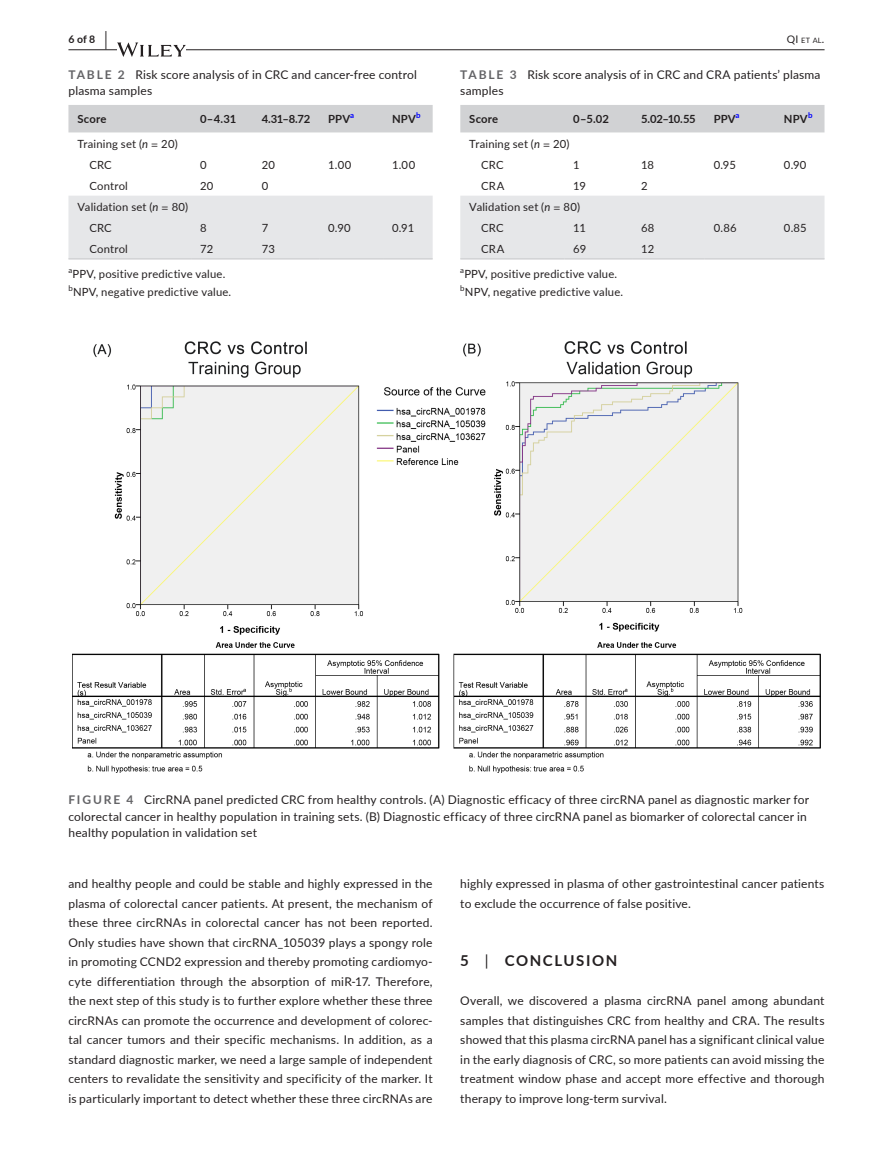
<style>
.page{position:relative;width:893px;height:1174px;background:#fff}
.page>*{position:absolute;margin:0;border:0;box-sizing:border-box;transform-origin:0 0}
.t1{font:700 15px "Lato";letter-spacing:.11em;color:#231f20}
.t2{font:12px/19.5px "Lato";letter-spacing:.015em;color:#231f20}
.t3{font:11.25px/21px "Lato";letter-spacing:.015em;color:#231f20}
.t4{font:700 11.25px "Lato";letter-spacing:.015em;color:#231f20}
.t5{font:700 10.5px "Lato";color:#231f20}
.t6{font:700 7.8px "Lato";color:#00f}
.t7{font:7.8px "Lato";color:#231f20}
.t8{font:7.35px "Lato";color:#231f20}
.s1{font-size:19.5px}
.s2{font-size:10.5px}
.s3{font-weight:700;color:#636366}
.s4{font-style:italic}
.s5{font-family:"STIX";font-style:italic}
.s6{font-weight:400}
</style>
<div class="page">
<hr style="left:68px;top:49px;width:756px;height:1px;background:#231f20">
<svg style="left:117px;top:42px;width:69px;height:15px"></svg>
<div style="left:68px;top:105px;width:365px;height:27px;background:#d1d2d4"></div>
<div style="left:68px;top:196px;width:365px;height:62px;background:#e6e7e9"></div>
<hr style="left:68px;top:258px;width:123px;height:2px;background:#d1d2d4">
<hr style="left:191px;top:258px;width:62px;height:2px;background:#d1d2d4">
<hr style="left:253px;top:258px;width:66px;height:2px;background:#d1d2d4">
<hr style="left:319px;top:258px;width:64px;height:2px;background:#d1d2d4">
<hr style="left:383px;top:258px;width:50px;height:2px;background:#d1d2d4">
<img style="left:72px;top:341px;width:749px;height:431px">
<div style="left:460px;top:105px;width:364px;height:27px;background:#d1d2d4"></div>
<div style="left:460px;top:196px;width:364px;height:62px;background:#e6e7e9"></div>
<hr style="left:460px;top:258px;width:104px;height:2px;background:#d1d2d4">
<hr style="left:564px;top:258px;width:68px;height:2px;background:#d1d2d4">
<hr style="left:632px;top:258px;width:73px;height:2px;background:#d1d2d4">
<hr style="left:705px;top:258px;width:70px;height:2px;background:#d1d2d4">
<hr style="left:775px;top:258px;width:49px;height:2px;background:#d1d2d4">
<p class="t5" style="left:68px;top:31px;width:40px">6 of 8 <span class="s1">|</span></p>
<p class="t8" style="left:787px;top:35px;width:39px"><span class="s2">QI</span> et al<span class="s2">.</span></p>
<p class="t2" style="left:68px;top:66px;width:350px;line-height:16.5px"><span class="s3">TABLE 2</span> Risk score analysis of in CRC and cancer-free control plasma samples</p>
<p class="t4" style="left:77px;top:111px;width:30px">Score</p>
<p class="t4" style="left:200px;top:111px;width:38px">0–4.31</p>
<p class="t4" style="left:262px;top:111px;width:50px">4.31–8.72</p>
<p class="t4" style="left:328px;top:111px;width:24px">PPV</p>
<p class="t6" style="left:350px;top:110px;width:5px">a</p>
<p class="t4" style="left:392px;top:111px;width:25px">NPV</p>
<p class="t6" style="left:416px;top:110px;width:6px">b</p>
<p class="t3" style="left:89px;top:132px;width:90px;text-indent:-12px">Training set (<span class="s4">n</span> <span class="s5">=</span> 20)<br>CRC</p>
<p class="t3" style="left:200px;top:153px;width:8px">0</p>
<p class="t3" style="left:262px;top:153px;width:15px">20</p>
<p class="t3" style="left:328px;top:153px;width:25px">1.00</p>
<p class="t3" style="left:392px;top:153px;width:25px">1.00</p>
<p class="t2" style="left:460px;top:66px;width:362px;line-height:16.5px"><span class="s3">TABLE 3</span> Risk score analysis of in CRC and CRA patients’ plasma samples</p>
<p class="t4" style="left:469px;top:111px;width:30px">Score</p>
<p class="t4" style="left:573px;top:111px;width:37px">0–5.02</p>
<p class="t4" style="left:641px;top:111px;width:56px">5.02–10.55</p>
<p class="t4" style="left:714px;top:111px;width:24px">PPV</p>
<p class="t6" style="left:736px;top:110px;width:5px">a</p>
<p class="t4" style="left:784px;top:111px;width:25px">NPV</p>
<p class="t6" style="left:808px;top:110px;width:6px">b</p>
<p class="t3" style="left:481px;top:132px;width:90px;text-indent:-12px">Training set (<span class="s4">n</span> <span class="s5">=</span> 20)<br>CRC</p>
<p class="t3" style="left:573px;top:153px;width:8px">1</p>
<p class="t3" style="left:641px;top:153px;width:14px">18</p>
<p class="t3" style="left:714px;top:153px;width:24px">0.95</p>
<p class="t3" style="left:784px;top:153px;width:24px">0.90</p>
<p class="t3" style="left:89px;top:175px;width:40px">Control</p>
<p class="t3" style="left:200px;top:175px;width:15px">20</p>
<p class="t3" style="left:262px;top:175px;width:8px">0</p>
<p class="t3" style="left:89px;top:196px;width:100px;text-indent:-12px">Validation set (<span class="s4">n</span> <span class="s5">=</span> 80)<br>CRC</p>
<p class="t3" style="left:200px;top:217px;width:8px">8</p>
<p class="t3" style="left:262px;top:217px;width:8px">7</p>
<p class="t3" style="left:328px;top:217px;width:24px">0.90</p>
<p class="t3" style="left:392px;top:217px;width:24px">0.91</p>
<p class="t3" style="left:481px;top:175px;width:24px">CRA</p>
<p class="t3" style="left:573px;top:175px;width:14px">19</p>
<p class="t3" style="left:641px;top:175px;width:8px">2</p>
<p class="t3" style="left:481px;top:196px;width:100px;text-indent:-12px">Validation set (<span class="s4">n</span> <span class="s5">=</span> 80)<br>CRC</p>
<p class="t3" style="left:573px;top:217px;width:14px">11</p>
<p class="t3" style="left:641px;top:217px;width:15px">68</p>
<p class="t3" style="left:714px;top:217px;width:24px">0.86</p>
<p class="t3" style="left:784px;top:217px;width:24px">0.85</p>
<p class="t3" style="left:89px;top:238px;width:40px">Control</p>
<p class="t3" style="left:200px;top:238px;width:15px">72</p>
<p class="t3" style="left:262px;top:238px;width:15px">73</p>
<p class="t3" style="left:481px;top:238px;width:24px">CRA</p>
<p class="t3" style="left:573px;top:238px;width:14px">69</p>
<p class="t3" style="left:641px;top:238px;width:15px">12</p>
<p class="t7" style="left:68px;top:264px;width:5px">a</p>
<p class="t3" style="left:73px;top:262px;width:154px">PPV, positive predictive value.</p>
<p class="t7" style="left:68px;top:282px;width:6px">b</p>
<p class="t3" style="left:73px;top:280px;width:160px">NPV, negative predictive value.</p>
<p class="t7" style="left:460px;top:264px;width:5px">a</p>
<p class="t3" style="left:464px;top:262px;width:154px">PPV, positive predictive value.</p>
<p class="t7" style="left:460px;top:282px;width:6px">b</p>
<p class="t3" style="left:465px;top:280px;width:160px">NPV, negative predictive value.</p>
<p class="t2" style="left:68px;top:791px;width:742px;line-height:16.5px"><span class="s3">FIGURE 4</span> CircRNA panel predicted CRC from healthy controls. (A) Diagnostic efficacy of three circRNA panel as diagnostic marker for colorectal cancer in healthy population in training sets. (B) Diagnostic efficacy of three circRNA panel as biomarker of colorectal cancer in healthy population in validation set</p>
<p class="t2" style="left:68px;top:873px;width:366px;text-align:justify">and healthy people and could be stable and highly expressed in the plasma of colorectal cancer patients. At present, the mechanism of these three circRNAs in colorectal cancer has not been reported.<br>Only studies have shown that circRNA_105039 plays a spongy role in promoting CCND2 expression and thereby promoting cardiomyo&shy;cyte differentiation through the absorption of miR-17. Therefore, the next step of this study is to further explore whether these three circRNAs can promote the occurrence and development of colorec&shy;tal cancer tumors and their specific mechanisms. In addition, as a standard diagnostic marker, we need a large sample of independent centers to revalidate the sensitivity and specificity of the marker. It is particularly important to detect whether these three circRNAs are</p>
<p class="t2" style="left:460px;top:873px;width:366px">highly expressed in plasma of other gastrointestinal cancer patients to exclude the occurrence of false positive.</p>
<p class="t1" style="left:460px;top:950px;width:159px">5 <span class="s6">|</span> CONCLUSION</p>
<p class="t2" style="left:460px;top:990px;width:366px;text-align:justify">Overall, we discovered a plasma circRNA panel among abundant samples that distinguishes CRC from healthy and CRA. The results showed that this plasma circRNA panel has a significant clinical value in the early diagnosis of CRC, so more patients can avoid missing the treatment window phase and accept more effective and thorough therapy to improve long-term survival.</p>
</div>
